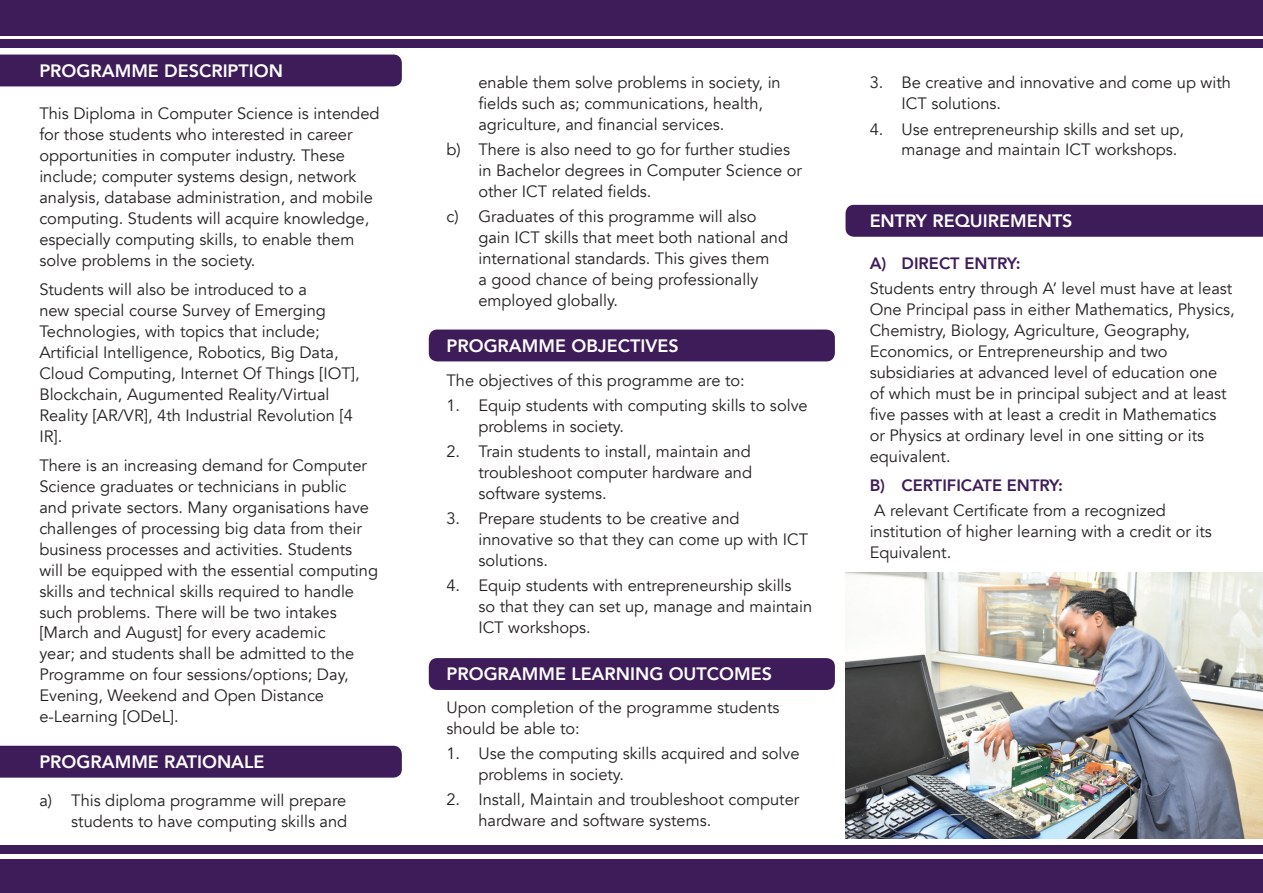
<style>
.page{position:relative;width:1263px;height:893px;background:#fff}
.page>*{position:absolute;margin:0;border:0;box-sizing:border-box;transform-origin:0 0}
.t1{font:800 18px "Avenir";color:#fff}
.t2{font:16.5px/21px "Avenir";color:#231f20}
.t3{font:800 16.5px "Avenir";color:#3e1c59}
</style>
<div class="page">
<div style="left:429px;top:330px;width:406px;height:31px;background:#3e1c59;border-radius:9px"></div>
<div style="left:845px;top:205px;width:418px;height:32px;background:#3e1c59"></div>
<div style="left:429px;top:658px;width:406px;height:32px;background:#3e1c59;border-radius:9px"></div>
<div style="left:0;top:55px;width:402px;height:31px;background:#3e1c59"></div>
<div style="left:0;top:746px;width:402px;height:32px;background:#3e1c59"></div>
<div style="left:0;top:0;width:1263px;height:35px;background:#3e1c59"></div>
<div style="left:0;top:39px;width:1263px;height:9px;background:#3e1c59"></div>
<div style="left:0;top:859px;width:1263px;height:34px;background:#3e1c59"></div>
<div style="left:0;top:845px;width:1263px;height:9px;background:#3e1c59"></div>
<img style="left:845px;top:572px;width:418px;height:267px">
<p class="t1" style="left:39px;top:57px;width:245px">PROGRAMME DESCRIPTION</p>
<p class="t2" style="left:39px;top:103px;width:342px">This Diploma in Computer Science is intended for those students who interested in career opportunities in computer industry. These include; computer systems design, network analysis, database administration, and mobile computing. Students will acquire knowledge, especially computing skills, to enable them solve problems in the society.</p>
<p class="t2" style="left:39px;top:279px;width:322px">Students will also be introduced to a<br>new special course Survey of Emerging Technologies, with topics that include; Artificial Intelligence, Robotics, Big Data, Cloud Computing, Internet Of Things [IOT], Blockchain, Augumented Reality/Virtual Reality [AR/VR], 4th Industrial Revolution [4<br>IR].</p>
<p class="t2" style="left:39px;top:455px;width:340px">There is an increasing demand for Computer Science graduates or technicians in public and private sectors. Many organisations have challenges of processing big data from their business processes and activities. Students will be equipped with the essential computing skills and technical skills required to handle such problems. There will be two intakes [March and August] for every academic<br>year; and students shall be admitted to the Programme on four sessions/options; Day, Evening, Weekend and Open Distance e-Learning [ODeL].</p>
<p class="t1" style="left:39px;top:748px;width:227px">PROGRAMME RATIONALE</p>
<p class="t2" style="left:39px;top:790px;width:309px;text-align:right">a) This diploma programme will prepare students to have computing skills and</p>
<p class="t2" style="left:478px;top:72px;width:304px">enable them solve problems in society, in fields such as; communications, health, agriculture, and financial services.</p>
<p class="t2" style="left:478px;top:139px;width:325px;text-indent:-32px">b) There is also need to go for further studies in Bachelor degrees in Computer Science or other ICT related fields.</p>
<p class="t2" style="left:478px;top:206px;width:311px;text-indent:-32px">c) Graduates of this programme will also gain ICT skills that meet both national and international standards. This gives them<br>a good chance of being professionally employed globally.</p>
<p class="t1" style="left:446px;top:332px;width:234px">PROGRAMME OBJECTIVES</p>
<p class="t2" style="left:446px;top:370px;width:300px">The objectives of this programme are to:</p>
<p class="t2" style="left:478px;top:395px;width:331px;text-indent:-32px">1. Equip students with computing skills to solve problems in society.</p>
<p class="t2" style="left:478px;top:441px;width:275px;text-align:justify;text-indent:-32px">2. Train students to install, maintain and troubleshoot computer hardware and software systems.</p>
<p class="t2" style="left:478px;top:508px;width:331px;text-indent:-32px">3. Prepare students to be creative and innovative so that they can come up with ICT solutions.</p>
<p class="t2" style="left:478px;top:575px;width:335px;text-indent:-32px">4. Equip students with entrepreneurship skills so that they can set up, manage and maintain<br>ICT workshops.</p>
<p class="t1" style="left:446px;top:659px;width:327px">PROGRAMME LEARNING OUTCOMES</p>
<p class="t2" style="left:446px;top:697px;width:335px">Upon completion of the programme students should be able to:</p>
<p class="t2" style="left:478px;top:743px;width:323px;text-indent:-32px">1. Use the computing skills acquired and solve problems in society.</p>
<p class="t2" style="left:478px;top:790px;width:322px;text-indent:-32px">2. Install, Maintain and troubleshoot computer hardware and software systems.</p>
<p class="t2" style="left:901px;top:73px;width:331px;text-indent:-32px">3. Be creative and innovative and come up with<br>ICT solutions.</p>
<p class="t2" style="left:901px;top:119px;width:284px;text-indent:-32px">4. Use entrepreneurship skills and set up, manage and maintain ICT workshops.</p>
<p class="t1" style="left:870px;top:207px;width:204px">ENTRY REQUIREMENTS</p>
<p class="t3" style="left:870px;top:251px;width:152px">A) DIRECT ENTRY:</p>
<p class="t2" style="left:870px;top:279px;width:366px">Students entry through A’ level must have at least One Principal pass in either Mathematics, Physics, Chemistry, Biology, Agriculture, Geography, Economics, or Entrepreneurship and two subsidiaries at advanced level of education one of which must be in principal subject and at least five passes with at least a credit in Mathematics or Physics at ordinary level in one sitting or its equivalent.</p>
<p class="t3" style="left:870px;top:473px;width:195px">B) CERTIFICATE ENTRY:</p>
<p class="t2" style="left:870px;top:501px;width:344px">A relevant Certificate from a recognized institution of higher learning with a credit or its<br>Equivalent.</p>
</div>
